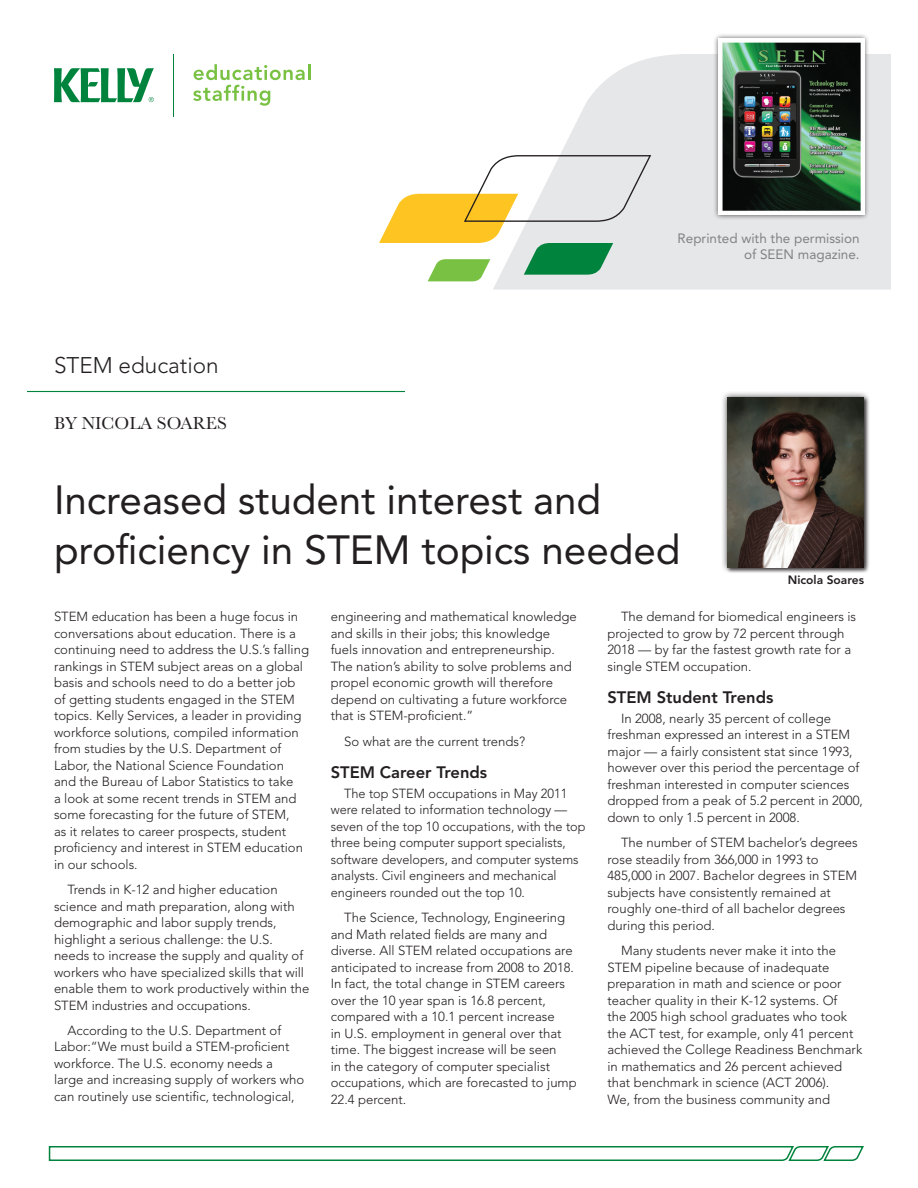
<style>
.page{position:relative;width:918px;height:1188px;background:#fff}
.page>*{position:absolute;margin:0;border:0;box-sizing:border-box;transform-origin:0 0}
.t1{font:40.5px/49.5px "Avenir LT Std";letter-spacing:-.005em;color:#231f20}
.t2{font:300 22.5px "Avenir LT Std";color:#231f20}
.t3{font:18px "Baskerville MT Std";color:#231f20}
.t4{font:800 16.5px "Avenir LT Std";color:#231f20}
.t5{font:13.5px/16.5px "Avenir LT Std";color:#808285;text-align:right}
.t6{font:300 13.2px/16.5px "Avenir LT Std";color:#231f20}
.t7{font:800 12px "Avenir LT Std";color:#231f20}
</style>
<div class="page">
<svg style="left:48px;top:1146px;width:816px;height:15px"></svg>
<svg style="left:193px;top:64px;width:117px;height:42px"></svg>
<svg style="left:54px;top:68px;width:100px;height:34px"></svg>
<hr style="left:174px;top:54px;width:1px;height:62px;background:#00843d">
<hr style="left:27px;top:391px;width:378px;height:1px;background:#00843d">
<div style="left:721px;top:391px;width:149px;height:183px;background:#231f20;opacity:.75"></div>
<img style="left:727px;top:397px;width:137px;height:170px">
<svg style="left:493px;top:54px;width:398px;height:236px;fill:#e6e7e9"></svg>
<div style="left:713px;top:34px;width:157px;height:186px;background:#231f20;opacity:.75"></div>
<img style="left:718px;top:39px;width:146px;height:176px">
<svg style="left:379px;top:154px;width:273px;height:127px"></svg>
<h2 class="t2" style="left:54px;top:352px;width:166px">STEM education</h2>
<h3 class="t3" style="left:54px;top:413px;width:174px">BY NICOLA SOARES</h3>
<p class="t5" style="left:678px;top:230px;width:184px">Reprinted with the permission of Seen magazine.</p>
<h1 class="t1" style="left:54px;top:476px;width:628px">Increased student interest and proficiency in STEM topics needed</h1>
<p class="t7" style="left:788px;top:572px;width:78px">Nicola Soares</p>
<p class="t6" style="left:54px;top:608px;width:257px">STEM education has been a huge focus in conversations about education. There is a continuing need to address the U.S.’s falling rankings in STEM subject areas on a global basis and schools need to do a better job of getting students engaged in the STEM topics. Kelly Services, a leader in providing workforce solutions, compiled information from studies by the U.S. Department of Labor, the National Science Foundation and the Bureau of Labor Statistics to take<br>a look at some recent trends in STEM and some forecasting for the future of STEM,<br>as it relates to career prospects, student proficiency and interest in STEM education in our schools.</p>
<p class="t6" style="left:54px;top:881px;width:257px;text-indent:14px">Trends in K-12 and higher education science and math preparation, along with demographic and labor supply trends, highlight a serious challenge: the U.S. needs to increase the supply and quality of workers who have specialized skills that will enable them to work productively within the STEM industries and occupations.</p>
<p class="t6" style="left:54px;top:1022px;width:252px;text-indent:14px">According to the U.S. Department of Labor:“We must build a STEM-proficient workforce. The U.S. economy needs a large and increasing supply of workers who can routinely use scientific, technological,</p>
<p class="t6" style="left:331px;top:608px;width:248px">engineering and mathematical knowledge and skills in their jobs; this knowledge fuels innovation and entrepreneurship.<br>The nation’s ability to solve problems and propel economic growth will therefore depend on cultivating a future workforce that is STEM-proficient.”</p>
<p class="t6" style="left:344px;top:733px;width:182px">So what are the current trends?</p>
<p class="t4" style="left:331px;top:762px;width:158px">STEM Career Trends</p>
<p class="t6" style="left:331px;top:785px;width:256px;text-indent:13px">The top STEM occupations in May 2011 were related to information technology — seven of the top 10 occupations, with the top three being computer support specialists, software developers, and computer systems analysts. Civil engineers and mechanical engineers rounded out the top 10.</p>
<p class="t6" style="left:331px;top:909px;width:248px;text-indent:14px">The Science, Technology, Engineering and Math related fields are many and diverse. All STEM related occupations are anticipated to increase from 2008 to 2018.<br>In fact, the total change in STEM careers over the 10 year span is 16.8 percent, compared with a 10.1 percent increase<br>in U.S. employment in general over that time. The biggest increase will be seen<br>in the category of computer specialist occupations, which are forecasted to jump 22.4 percent.</p>
<p class="t6" style="left:608px;top:608px;width:250px;text-indent:14px">The demand for biomedical engineers is projected to grow by 72 percent through 2018 — by far the fastest growth rate for a single STEM occupation.</p>
<p class="t4" style="left:608px;top:687px;width:167px">STEM Student Trends</p>
<p class="t6" style="left:608px;top:710px;width:257px;text-indent:14px">In 2008, nearly 35 percent of college freshman expressed an interest in a STEM major — a fairly consistent stat since 1993, however over this period the percentage of freshman interested in computer sciences dropped from a peak of 5.2 percent in 2000, down to only 1.5 percent in 2008.</p>
<p class="t6" style="left:608px;top:835px;width:252px;text-indent:14px">The number of STEM bachelor’s degrees rose steadily from 366,000 in 1993 to 485,000 in 2007. Bachelor degrees in STEM subjects have consistently remained at roughly one-third of all bachelor degrees during this period.</p>
<p class="t6" style="left:608px;top:942px;width:256px;text-indent:14px">Many students never make it into the STEM pipeline because of inadequate preparation in math and science or poor teacher quality in their K-12 systems. Of<br>the 2005 high school graduates who took the ACT test, for example, only 41 percent achieved the College Readiness Benchmark in mathematics and 26 percent achieved that benchmark in science (ACT 2006).<br>We, from the business community and</p>
</div>
